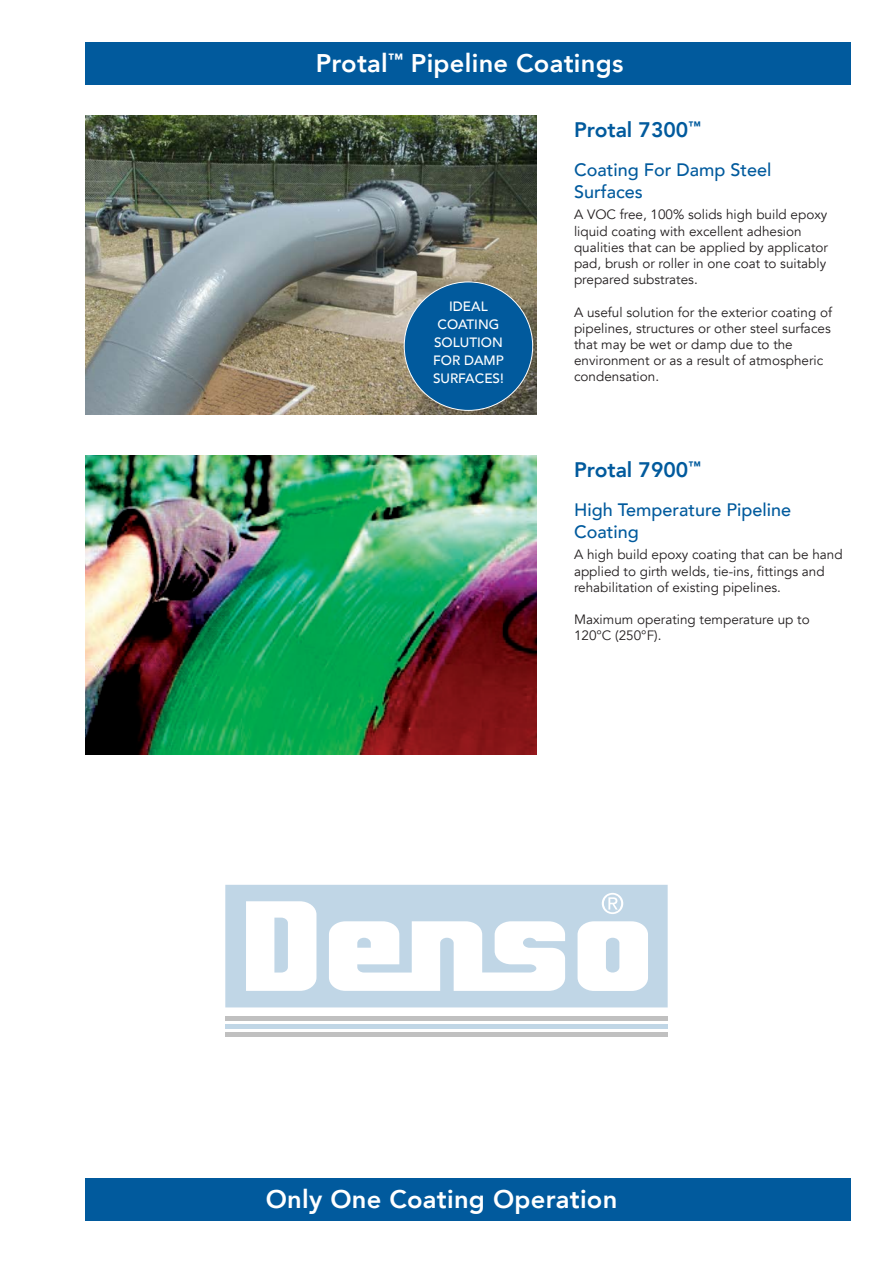
<style>
.page{position:relative;width:893px;height:1263px;background:#fff}
.page>*{position:absolute;margin:0;border:0;box-sizing:border-box;transform-origin:0 0}
.t1{font:800 25.5px "Avenir";letter-spacing:.01em;color:#fff}
.t2{font:800 21px "Avenir";color:#015a9d}
.t3{font:500 18px/21.6px "Avenir";color:#015a9d}
.t4{font:13.5px/16.2px "Avenir";color:#231f20}
.t5{font:500 13.5px/18px "Avenir";color:#fff;text-align:center}
</style>
<div class="page">
<img style="left:85px;top:116px;width:452px;height:298px">
<div style="left:85px;top:43px;width:765px;height:42px;background:#015a9d"></div>
<img style="left:85px;top:456px;width:452px;height:298px">
<div style="left:85px;top:1178px;width:765px;height:42px;background:#015a9d"></div>
<div style="left:404px;top:282px;width:129px;height:128px;background:#015a9d;border-radius:50%"></div>
<svg style="left:225px;top:884px;width:443px;height:149px"></svg>
<hr style="left:225px;top:1016px;width:443px;height:4px;background:#c0c0c0">
<hr style="left:225px;top:1024px;width:443px;height:4px;background:#c0d6e6">
<hr style="left:225px;top:1033px;width:443px;height:4px;background:#c0c0c0">
<svg style="left:225px;top:885px;width:443px;height:122px;fill:#c0d6e6"></svg>
<svg style="left:602px;top:893px;width:21px;height:21px"></svg>
<h1 class="t1" style="left:316px;top:53px;width:309px">Protal<sup>™</sup> Pipeline Coatings</h1>
<h2 class="t2" style="left:574px;top:121px;width:128px">Protal 7300<sup>™</sup></h2>
<p class="t5" style="left:433px;top:298px;width:72px">IDEAL<br>COATING<br>SOLUTION<br>FOR DAMP<br>SURFACES!</p>
<h3 class="t3" style="left:574px;top:161px;width:199px">Coating For Damp Steel<br>Surfaces</h3>
<p class="t4" style="left:574px;top:207px;width:255px">A VOC free, 100% solids high build epoxy liquid coating with excellent adhesion qualities that can be applied by applicator pad, brush or roller in one coat to suitably prepared substrates.</p>
<p class="t4" style="left:574px;top:305px;width:259px">A useful solution for the exterior coating of pipelines, structures or other steel surfaces that may be wet or damp due to the environment or as a result of atmospheric condensation.</p>
<h2 class="t2" style="left:574px;top:461px;width:128px">Protal 7900<sup>™</sup></h2>
<h3 class="t3" style="left:574px;top:501px;width:219px">High Temperature Pipeline<br>Coating</h3>
<p class="t4" style="left:574px;top:548px;width:270px">A high build epoxy coating that can be hand applied to girth welds, tie-ins, fittings and rehabilitation of existing pipelines.</p>
<p class="t4" style="left:574px;top:613px;width:237px">Maximum operating temperature up to<br>120°C (250°F).</p>
<h1 class="t1" style="left:266px;top:1188px;width:353px">Only One Coating Operation</h1>
</div>
